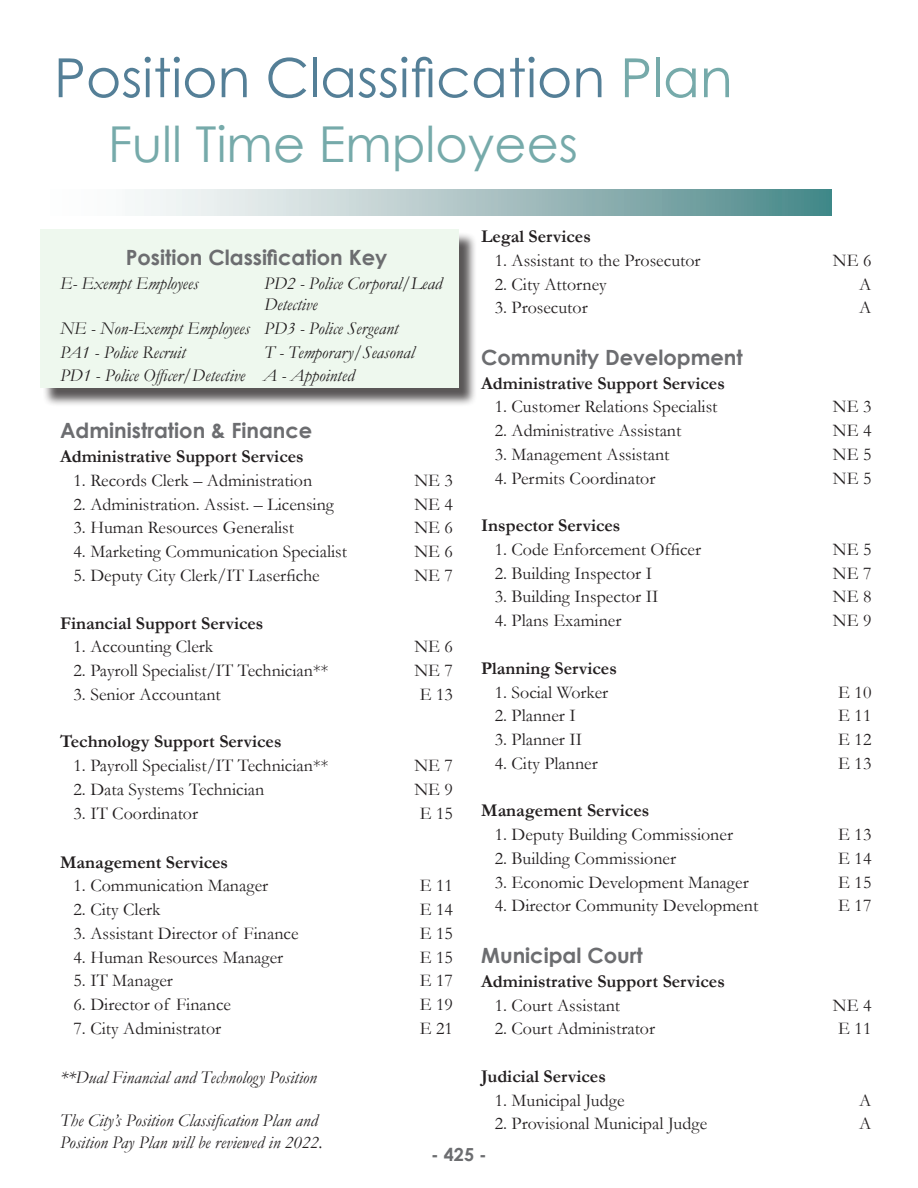
<style>
.page{position:relative;width:918px;height:1188px;background:#fff}
.page>*{position:absolute;margin:0;border:0;box-sizing:border-box;transform-origin:0 0}
.t1{font:54px "Century Gothic";color:#547f97}
.t2{font:49.5px "Century Gothic";color:#76aaaa}
.t3{font:700 21px "Century Gothic";color:#6c6d70}
.t4{font:18px "Garamond";color:#231f20}
.t5{font:italic 18px/21.6px "Garamond";color:#231f20}
.t6{font:700 18px "Garamond";color:#231f20}
.t7{font:700 18px "Century Gothic";color:#6c6d70}
.s1{color:#76aaaa}
</style>
<div class="page">
<div style="left:43px;top:232px;width:435px;height:174px;background:#231f20;opacity:.75"></div>
<div style="left:40px;top:230px;width:419px;height:158px;background:#eef8ee"></div>
<div style="left:27px;top:189px;width:805px;height:27px;background:linear-gradient(to right,#fff,#518a8c)"></div>
<p class="t1" style="left:54px;top:40px;width:680px">Position Classification <span class="s1">Plan</span></p>
<p class="t2" style="left:108px;top:110px;width:472px">Full Time Employees</p>
<p class="t6" style="left:481px;top:224px;width:111px">Legal Services</p>
<p class="t4" style="left:495px;top:248px;width:207px">1. Assistant to the Prosecutor</p>
<p class="t4" style="left:833px;top:248px;width:40px">NE 6</p>
<p class="t4" style="left:495px;top:272px;width:114px">2. City Attorney</p>
<p class="t4" style="left:859px;top:272px;width:14px">A</p>
<p class="t4" style="left:495px;top:296px;width:95px">3. Prosecutor</p>
<p class="t4" style="left:859px;top:296px;width:14px">A</p>
<p class="t3" style="left:481px;top:341px;width:263px">Community Development</p>
<p class="t6" style="left:481px;top:371px;width:245px">Administrative Support Services</p>
<p class="t4" style="left:495px;top:395px;width:224px">1. Customer Relations Specialist</p>
<p class="t4" style="left:833px;top:395px;width:40px">NE 3</p>
<p class="t4" style="left:495px;top:418px;width:188px">2. Administrative Assistant</p>
<p class="t4" style="left:833px;top:418px;width:40px">NE 4</p>
<p class="t4" style="left:495px;top:442px;width:176px">3. Management Assistant</p>
<p class="t4" style="left:833px;top:442px;width:40px">NE 5</p>
<p class="t4" style="left:495px;top:466px;width:162px">4. Permits Coordinator</p>
<p class="t4" style="left:833px;top:466px;width:40px">NE 5</p>
<p class="t6" style="left:481px;top:513px;width:141px">Inspector Services</p>
<p class="t4" style="left:495px;top:537px;width:208px">1. Code Enforcement Officer</p>
<p class="t4" style="left:833px;top:537px;width:40px">NE 5</p>
<p class="t4" style="left:495px;top:561px;width:159px">2. Building Inspector I</p>
<p class="t4" style="left:833px;top:561px;width:40px">NE 7</p>
<p class="t4" style="left:495px;top:585px;width:165px">3. Building Inspector II</p>
<p class="t4" style="left:833px;top:585px;width:40px">NE 8</p>
<p class="t4" style="left:495px;top:609px;width:128px">4. Plans Examiner</p>
<p class="t4" style="left:833px;top:609px;width:40px">NE 9</p>
<p class="t6" style="left:481px;top:656px;width:137px">Planning Services</p>
<p class="t4" style="left:495px;top:680px;width:115px">1. Social Worker</p>
<p class="t4" style="left:838px;top:680px;width:35px">E 10</p>
<p class="t4" style="left:495px;top:704px;width:83px">2. Planner I</p>
<p class="t4" style="left:838px;top:704px;width:35px">E 11</p>
<p class="t4" style="left:495px;top:727px;width:89px">3. Planner II</p>
<p class="t4" style="left:838px;top:727px;width:35px">E 12</p>
<p class="t4" style="left:495px;top:751px;width:105px">4. City Planner</p>
<p class="t4" style="left:838px;top:751px;width:35px">E 13</p>
<p class="t6" style="left:481px;top:798px;width:170px">Management Services</p>
<p class="t4" style="left:495px;top:822px;width:240px">1. Deputy Building Commissioner</p>
<p class="t4" style="left:838px;top:822px;width:35px">E 13</p>
<p class="t4" style="left:495px;top:846px;width:183px">2. Building Commissioner</p>
<p class="t4" style="left:838px;top:846px;width:35px">E 14</p>
<p class="t4" style="left:495px;top:870px;width:256px">3. Economic Development Manager</p>
<p class="t4" style="left:838px;top:870px;width:35px">E 15</p>
<p class="t4" style="left:495px;top:894px;width:265px">4. Director Community Development</p>
<p class="t4" style="left:838px;top:894px;width:35px">E 17</p>
<p class="t3" style="left:481px;top:939px;width:163px">Municipal Court</p>
<p class="t6" style="left:481px;top:969px;width:245px">Administrative Support Services</p>
<p class="t4" style="left:495px;top:993px;width:127px">1. Court Assistant</p>
<p class="t4" style="left:833px;top:993px;width:40px">NE 4</p>
<p class="t4" style="left:495px;top:1017px;width:162px">2. Court Administrator</p>
<p class="t4" style="left:838px;top:1017px;width:35px">E 11</p>
<p class="t6" style="left:481px;top:1064px;width:126px">Judicial Services</p>
<p class="t4" style="left:495px;top:1088px;width:131px">1. Municipal Judge</p>
<p class="t4" style="left:859px;top:1088px;width:14px">A</p>
<p class="t4" style="left:495px;top:1112px;width:214px">2. Provisional Municipal Judge</p>
<p class="t4" style="left:859px;top:1112px;width:14px">A</p>
<p class="t7" style="left:431px;top:1141px;width:57px">- 425 -</p>
<p class="t3" style="left:126px;top:241px;width:263px">Position Classification Key</p>
<p class="t5" style="left:60px;top:272px;width:140px">E- Exempt Employees</p>
<p class="t5" style="left:264px;top:272px;width:180px">PD2 - Police Corporal/Lead<br>Detective</p>
<p class="t5" style="left:60px;top:317px;width:191px">NE - Non-Exempt Employees</p>
<p class="t5" style="left:264px;top:317px;width:136px">PD3 - Police Sergeant</p>
<p class="t5" style="left:60px;top:341px;width:127px">PA1 - Police Recruit</p>
<p class="t5" style="left:264px;top:341px;width:152px">T - Temporary/Seasonal</p>
<p class="t5" style="left:60px;top:365px;width:296px">PD1 - Police Officer/Detective A - Appointed</p>
<p class="t3" style="left:60px;top:415px;width:254px">Administration &amp; Finance</p>
<p class="t6" style="left:60px;top:444px;width:245px">Administrative Support Services</p>
<p class="t4" style="left:74px;top:468px;width:240px">1. Records Clerk – Administration</p>
<p class="t4" style="left:414px;top:468px;width:40px">NE 3</p>
<p class="t4" style="left:74px;top:492px;width:262px">2. Administration. Assist. – Licensing</p>
<p class="t4" style="left:414px;top:492px;width:40px">NE 4</p>
<p class="t4" style="left:74px;top:516px;width:222px">3. Human Resources Generalist</p>
<p class="t4" style="left:414px;top:516px;width:40px">NE 6</p>
<p class="t4" style="left:74px;top:539px;width:275px">4. Marketing Communication Specialist</p>
<p class="t4" style="left:414px;top:539px;width:40px">NE 6</p>
<p class="t4" style="left:74px;top:563px;width:248px">5. Deputy City Clerk/IT Laserfiche</p>
<p class="t4" style="left:414px;top:563px;width:40px">NE 7</p>
<p class="t6" style="left:60px;top:611px;width:205px">Financial Support Services</p>
<p class="t4" style="left:74px;top:635px;width:141px">1. Accounting Clerk</p>
<p class="t4" style="left:414px;top:635px;width:40px">NE 6</p>
<p class="t4" style="left:74px;top:658px;width:256px">2. Payroll Specialist/IT Technician**</p>
<p class="t4" style="left:414px;top:658px;width:40px">NE 7</p>
<p class="t4" style="left:74px;top:682px;width:149px">3. Senior Accountant</p>
<p class="t4" style="left:420px;top:682px;width:35px">E 13</p>
<p class="t6" style="left:60px;top:729px;width:223px">Technology Support Services</p>
<p class="t4" style="left:74px;top:753px;width:256px">1. Payroll Specialist/IT Technician**</p>
<p class="t4" style="left:414px;top:753px;width:40px">NE 7</p>
<p class="t4" style="left:74px;top:777px;width:192px">2. Data Systems Technician</p>
<p class="t4" style="left:414px;top:777px;width:40px">NE 9</p>
<p class="t4" style="left:74px;top:801px;width:126px">3. IT Coordinator</p>
<p class="t4" style="left:420px;top:801px;width:35px">E 15</p>
<p class="t6" style="left:60px;top:850px;width:170px">Management Services</p>
<p class="t4" style="left:74px;top:874px;width:196px">1. Communication Manager</p>
<p class="t4" style="left:420px;top:874px;width:35px">E 11</p>
<p class="t4" style="left:74px;top:897px;width:89px">2. City Clerk</p>
<p class="t4" style="left:420px;top:897px;width:35px">E 14</p>
<p class="t4" style="left:74px;top:921px;width:227px">3. Assistant Director of Finance</p>
<p class="t4" style="left:420px;top:921px;width:35px">E 15</p>
<p class="t4" style="left:74px;top:945px;width:211px">4. Human Resources Manager</p>
<p class="t4" style="left:420px;top:945px;width:35px">E 15</p>
<p class="t4" style="left:74px;top:969px;width:101px">5. IT Manager</p>
<p class="t4" style="left:420px;top:969px;width:35px">E 17</p>
<p class="t4" style="left:74px;top:992px;width:159px">6. Director of Finance</p>
<p class="t4" style="left:420px;top:992px;width:35px">E 19</p>
<p class="t4" style="left:74px;top:1016px;width:149px">7. City Administrator</p>
<p class="t4" style="left:420px;top:1016px;width:35px">E 21</p>
<p class="t5" style="left:60px;top:1066px;width:258px">**Dual Financial and Technology Position</p>
<p class="t5" style="left:60px;top:1109px;width:264px">The City’s Position Classification Plan and<br>Position Pay Plan will be reviewed in 2022.</p>
</div>
